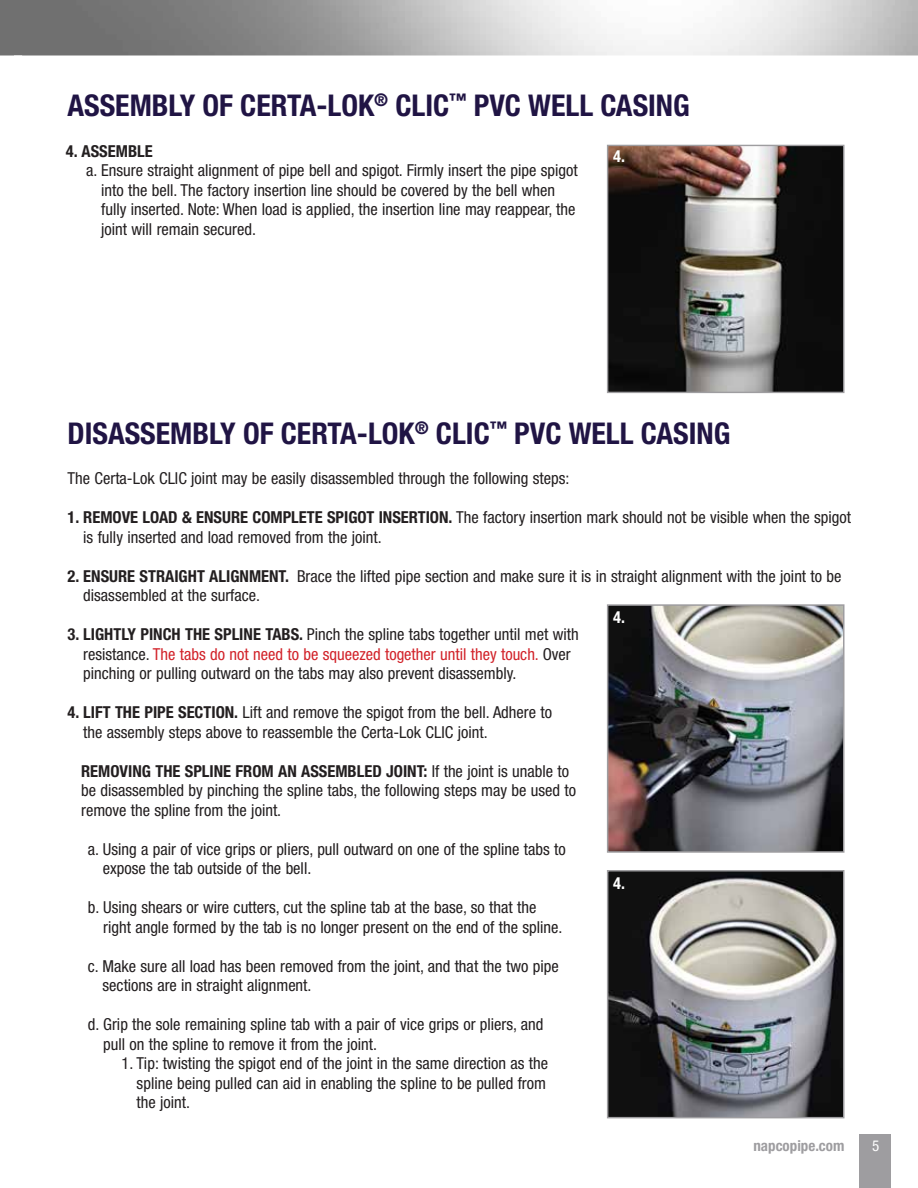
<style>
.page{position:relative;width:918px;height:1188px;background:#fff}
.page>*{position:absolute;margin:0;border:0;box-sizing:border-box;transform-origin:0 0}
.t1{font:700 condensed 30px "Helvetica Neue LT Std";color:#201444}
.t2{font:condensed 16.5px/19.5px "Helvetica Neue LT Std";color:#231f20}
.t3{font:700 condensed 16.5px "Helvetica Neue LT Std";color:#231f20}
.t4{font:700 condensed 16.5px "Helvetica Neue LT Std";color:#fff}
.t5{font:700 condensed 15px "Helvetica Neue LT Std";color:#9e9da0}
.t6{font:condensed 15px "Helvetica Neue LT Std";color:#fff}
.s1{font-weight:700}
.s2{color:#d2232a}
</style>
<div class="page">
<div style="left:860px;top:1134px;width:31px;height:54px;background:#9e9da0"></div>
<img style="left:609px;top:147px;width:234px;height:244px">
<div style="left:607px;top:145px;width:238px;height:248px;border:1px solid #9e9da0"></div>
<img style="left:610px;top:607px;width:231px;height:243px">
<div style="left:607px;top:604px;width:237px;height:249px;border:2px solid #9e9da0"></div>
<img style="left:610px;top:873px;width:231px;height:242px">
<div style="left:607px;top:870px;width:237px;height:248px;border:2px solid #9e9da0"></div>
<h1 class="t1" style="left:68px;top:87px;width:624px">ASSEMBLY OF CERTA-LOK<sup>®</sup> CLIC<sup>™</sup> PVC WELL CASING</h1>
<p class="t3" style="left:66px;top:141px;width:88px">4. ASSEMBLE</p>
<p class="t2" style="left:101px;top:160px;width:478px;text-indent:-15px">a. Ensure straight alignment of pipe bell and spigot. Firmly insert the pipe spigot into the bell. The factory insertion line should be covered by the bell when fully inserted. Note: When load is applied, the insertion line may reappear, the joint will remain secured.</p>
<p class="t4" style="left:613px;top:146px;width:13px">4.</p>
<h1 class="t1" style="left:68px;top:415px;width:664px">DISASSEMBLY OF CERTA-LOK<sup>®</sup> CLIC<sup>™</sup> PVC WELL CASING</h1>
<p class="t2" style="left:68px;top:468px;width:503px">The Certa-Lok CLIC joint may be easily disassembled through the following steps:</p>
<p class="t2" style="left:83px;top:507px;width:769px;text-indent:-16px"><span class="s1">1. REMOVE LOAD &amp; ENSURE COMPLETE SPIGOT INSERTION.</span> The factory insertion mark should not be visible when the spigot is fully inserted and load removed from the joint.</p>
<p class="t2" style="left:83px;top:566px;width:760px;text-indent:-16px"><span class="s1">2. ENSURE STRAIGHT ALIGNMENT.</span> Brace the lifted pipe section and make sure it is in straight alignment with the joint to be disassembled at the surface.</p>
<p class="t2" style="left:83px;top:625px;width:497px;text-indent:-16px"><span class="s1">3. LIGHTLY PINCH THE SPLINE TABS.</span> Pinch the spline tabs together until met with resistance. <span class="s2">The tabs do not need to be squeezed together until they touch.</span> Over pinching or pulling outward on the tabs may also prevent disassembly.</p>
<p class="t2" style="left:83px;top:703px;width:470px;text-indent:-16px"><span class="s1">4. LIFT THE PIPE SECTION.</span> Lift and remove the spigot from the bell. Adhere to the assembly steps above to reassemble the Certa-Lok CLIC joint.</p>
<p class="t2" style="left:81px;top:761px;width:497px"><span class="s1">REMOVING THE SPLINE FROM AN ASSEMBLED JOINT:</span> If the joint is unable to be disassembled by pinching the spline tabs, the following steps may be used to remove the spline from the joint.</p>
<p class="t2" style="left:103px;top:839px;width:464px;text-indent:-15px">a. Using a pair of vice grips or pliers, pull outward on one of the spline tabs to expose the tab outside of the bell.</p>
<p class="t2" style="left:103px;top:898px;width:461px;text-indent:-15px">b. Using shears or wire cutters, cut the spline tab at the base, so that the right angle formed by the tab is no longer present on the end of the spline.</p>
<p class="t2" style="left:103px;top:956px;width:458px;text-indent:-15px">c. Make sure all load has been removed from the joint, and that the two pipe sections are in straight alignment.</p>
<p class="t2" style="left:103px;top:1015px;width:442px;text-indent:-15px">d. Grip the sole remaining spline tab with a pair of vice grips or pliers, and pull on the spline to remove it from the joint.</p>
<p class="t2" style="left:137px;top:1054px;width:413px;text-indent:-15px">1. Tip: twisting the spigot end of the joint in the same direction as the spline being pulled can aid in enabling the spline to be pulled from the joint.</p>
<p class="t4" style="left:613px;top:607px;width:13px">4.</p>
<p class="t4" style="left:613px;top:873px;width:13px">4.</p>
<p class="t5" style="left:753px;top:1137px;width:93px">napcopipe.com</p>
<p class="t6" style="left:872px;top:1137px;width:9px">5</p>
</div>
